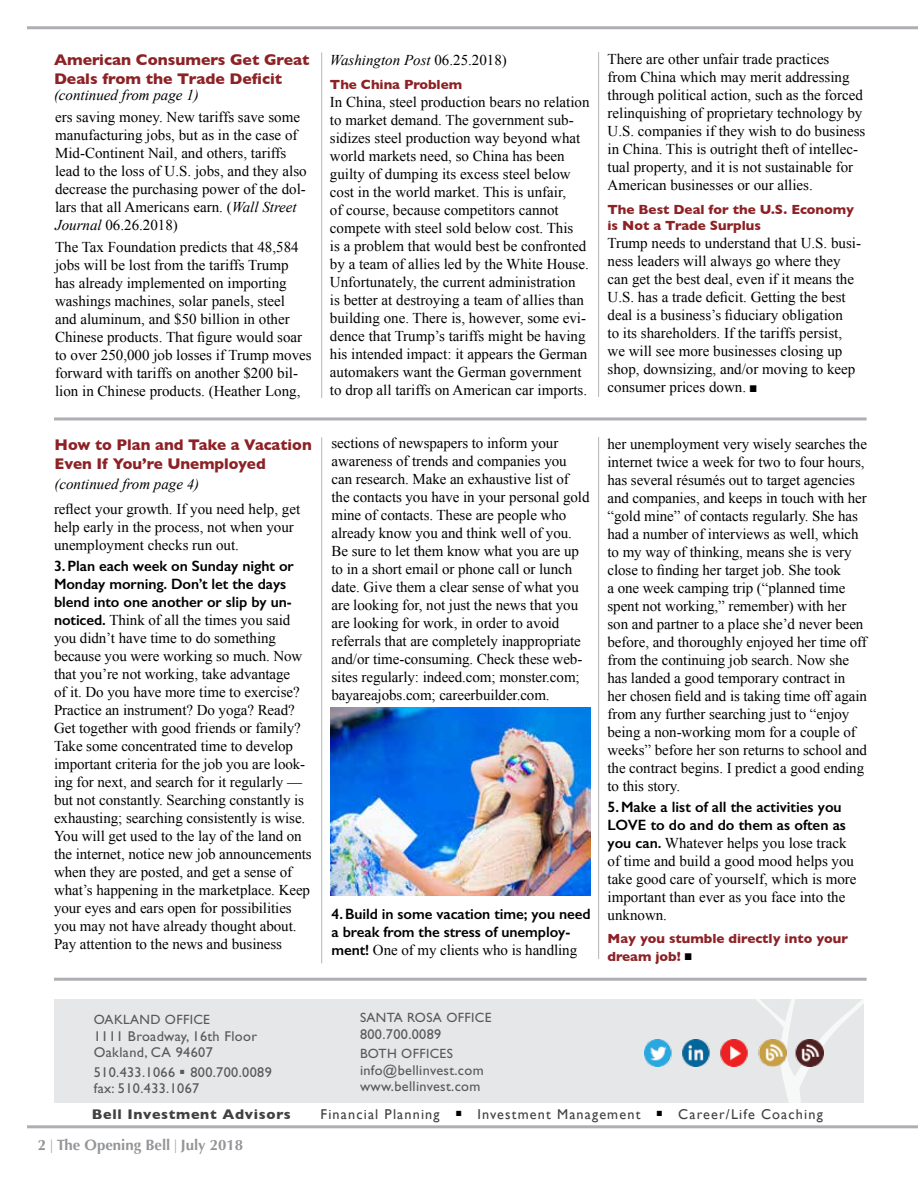
<style>
.page{position:relative;width:918px;height:1188px;background:#fff}
.page>*{position:absolute;margin:0;border:0;box-sizing:border-box;transform-origin:0 0}
.t1{font:700 15.75px/18.8px "Gill Sans";color:#8d2226}
.t2{font:15px/18px "Times New Roman";color:#000}
.t3{font:600 15px/18px "Gill Sans";letter-spacing:-.005em;color:#000}
.t4{font:italic 15px "Times New Roman";color:#000}
.t5{font:700 15px "Optima LT Std";color:#939598}
.t6{font:14.25px/16.5px "Gill Sans Std";letter-spacing:.025em;color:#58595b}
.t7{font:14.25px "Gill Sans";letter-spacing:.08em;color:#414042}
.t8{font:700 14.25px "Gill Sans";letter-spacing:.05em;color:#414042}
.t9{font:700 13.5px/16.5px "Gill Sans";color:#8d2226}
.t10{font:13.5px "Gill Sans Std";letter-spacing:.025em;color:#58595b}
.s1{font-style:italic}
.s2{font-family:"Gill Sans";font-weight:600}
.s3{font-style:normal}
.s4{color:#000}
.s5{font-family:"Times New Roman";font-weight:400}
</style>
<div class="page">
<hr style="left:27px;top:1125px;width:891px;height:3px;background:#adafb2">
<div style="left:54px;top:999px;width:810px;height:104px;background:#e6e7e8"></div>
<svg style="left:756px;top:999px;width:108px;height:104px"></svg>
<hr style="left:27px;top:26px;width:891px;height:3px;background:#adafb2">
<hr style="left:598px;top:52px;width:1px;height:345px;background:#bcbec0">
<hr style="left:321px;top:52px;width:1px;height:346px;background:#bcbec0">
<hr style="left:598px;top:437px;width:1px;height:522px;background:#bcbec0">
<hr style="left:321px;top:437px;width:1px;height:526px;background:#bcbec0">
<img style="left:645px;top:1039px;width:178px;height:27px">
<hr style="left:54px;top:417px;width:813px;height:3px;background:#adafb2">
<hr style="left:54px;top:978px;width:813px;height:3px;background:#adafb2">
<img style="left:331px;top:708px;width:259px;height:187px">
<p class="t1" style="left:54px;top:50px;width:257px">American Consumers Get Great<br>Deals from the Trade Deficit</p>
<p class="t4" style="left:54px;top:85px;width:146px">(continued from page 1)</p>
<p class="t2" style="left:55px;top:108px;width:253px">ers saving money. New tariffs save some manufacturing jobs, but as in the case of Mid-Continent Nail, and others, tariffs lead to the loss of U.S. jobs, and they also decrease the purchasing power of the dol&shy;lars that all Americans earn. (<span class="s1">Wall Street Journal</span> 06.26.2018)</p>
<p class="t2" style="left:55px;top:237px;width:258px">The Tax Foundation predicts that 48,584 jobs will be lost from the tariffs Trump has already implemented on importing washings machines, solar panels, steel<br>and aluminum, and $50 billion in other Chinese products. That figure would soar to over 250,000 job losses if Trump moves forward with tariffs on another $200 bil&shy;lion in Chinese products. (Heather Long,</p>
<p class="t1" style="left:54px;top:435px;width:259px">How to Plan and Take a Vacation<br>Even If You’re Unemployed</p>
<p class="t4" style="left:54px;top:473px;width:146px">(continued from page 4)</p>
<p class="t2" style="left:54px;top:500px;width:248px">reflect your growth. If you need help, get help early in the process, not when your unemployment checks run out.</p>
<p class="t3" style="left:54px;top:557px;width:241px">3.Plan each week on Sunday night or<br>Monday morning. Don’t let the days blend into one another or slip by un-</p>
<p class="t2" style="left:54px;top:611px;width:259px"><span class="s2">noticed.</span> Think of all the times you said you didn’t have time to do something because you were working so much. Now that you’re not working, take advantage<br>of it. Do you have more time to exercise?<br>Practice an instrument? Do yoga? Read?<br>Get together with good friends or family?<br>Take some concentrated time to develop important criteria for the job you are look&shy;ing for next, and search for it regularly — but not constantly. Searching constantly is exhausting; searching consistently is wise.<br>You will get used to the lay of the land on the internet, notice new job announcements when they are posted, and get a sense of what’s happening in the marketplace. Keep your eyes and ears open for possibilities you may not have already thought about.<br>Pay attention to the news and business</p>
<p class="t4" style="left:330px;top:49px;width:178px">Washington Post <span class="s3">06.25.2018)</span></p>
<p class="t9" style="left:330px;top:75px;width:134px">The China Problem</p>
<p class="t2" style="left:330px;top:92px;width:261px">In China, steel production bears no relation to market demand. The government sub&shy;sidizes steel production way beyond what world markets need, so China has been guilty of dumping its excess steel below cost in the world market. This is unfair,<br>of course, because competitors cannot compete with steel sold below cost. This<br>is a problem that would best be confronted by a team of allies led by the White House.<br>Unfortunately, the current administration<br>is better at destroying a team of allies than building one. There is, however, some evi&shy;dence that Trump’s tariffs might be having his intended impact: it appears the German automakers want the German government to drop all tariffs on American car imports.</p>
<p class="t2" style="left:332px;top:434px;width:260px">sections of newspapers to inform your awareness of trends and companies you can research. Make an exhaustive list of the contacts you have in your personal gold mine of contacts. These are people who already know you and think well of you.<br>Be sure to let them know what you are up to in a short email or phone call or lunch date. Give them a clear sense of what you are looking for, not just the news that you are looking for work, in order to avoid referrals that are completely inappropriate and/or time-consuming. Check these web&shy;sites regularly: indeed.com; monster.com; bayareajobs.com; careerbuilder.com.</p>
<p class="t3" style="left:332px;top:905px;width:261px">4.Build in some vacation time; you need a break from the stress of unemploy-</p>
<p class="t2" style="left:332px;top:941px;width:247px"><span class="s2">ment!</span> One of my clients who is handling</p>
<p class="t2" style="left:608px;top:50px;width:259px">There are other unfair trade practices<br>from China which may merit addressing through political action, such as the forced relinquishing of proprietary technology by U.S. companies if they wish to do business in China. This is outright theft of intellec&shy;tual property, and it is not sustainable for American businesses or our allies.</p>
<p class="t9" style="left:608px;top:201px;width:248px">The Best Deal for the U.S. Economy is Not a Trade Surplus</p>
<p class="t2" style="left:608px;top:234px;width:255px">Trump needs to understand that U.S. busi&shy;ness leaders will always go where they can get the best deal, even if it means the U.S. has a trade deficit. Getting the best deal is a business’s fiduciary obligation<br>to its shareholders. If the tariffs persist, we will see more businesses closing up shop, downsizing, and/or moving to keep consumer prices down. ■</p>
<p class="t2" style="left:608px;top:434px;width:261px">her unemployment very wisely searches the internet twice a week for two to four hours, has several résumés out to target agencies and companies, and keeps in touch with her “gold mine” of contacts regularly. She has had a number of interviews as well, which to my way of thinking, means she is very close to finding her target job. She took<br>a one week camping trip (“planned time spent not working,” remember) with her son and partner to a place she’d never been before, and thoroughly enjoyed her time off from the continuing job search. Now she has landed a good temporary contract in her chosen field and is taking time off again from any further searching just to “enjoy being a non-working mom for a couple of weeks” before her son returns to school and the contract begins. I predict a good ending to this story.</p>
<p class="t3" style="left:608px;top:798px;width:240px">5.Make a list of all the activities you<br>LOVE to do and do them as often as</p>
<p class="t2" style="left:608px;top:834px;width:251px"><span class="s2">you can.</span> Whatever helps you lose track of time and build a good mood helps you take good care of yourself, which is more important than ever as you face into the unknown.</p>
<p class="t9" style="left:608px;top:929px;width:242px;line-height:17.7px">May you stumble directly into your dream job! <span class="s4">■</span></p>
<p class="t10" style="left:94px;top:1012px;width:118px">OAKLAND OFFICE</p>
<p class="t6" style="left:94px;top:1028px;width:165px">1111 Broadway, 16th Floor<br>Oakland, CA 94607</p>
<p class="t6" style="left:94px;top:1064px;width:180px">510.433.1066 ■ 800.700.0089 fax: 510.433.1067</p>
<p class="t10" style="left:360px;top:1010px;width:133px">SANTA ROSA OFFICE</p>
<p class="t6" style="left:360px;top:1026px;width:83px">800.700.0089</p>
<p class="t10" style="left:360px;top:1046px;width:94px">BOTH OFFICES</p>
<p class="t6" style="left:360px;top:1062px;width:125px">info@bellinvest.com www.bellinvest.com</p>
<p class="t8" style="left:92px;top:1103px;width:200px">Bell Investment Advisors</p>
<p class="t7" style="left:321px;top:1106px;width:504px">Financial Planning <sup>■</sup> Investment Management <sup>■</sup> Career/Life Coaching</p>
<p class="t5" style="left:38px;top:1136px;width:207px">2 <span class="s5">|</span> The Opening Bell <span class="s5">|</span> July 2018</p>
</div>
